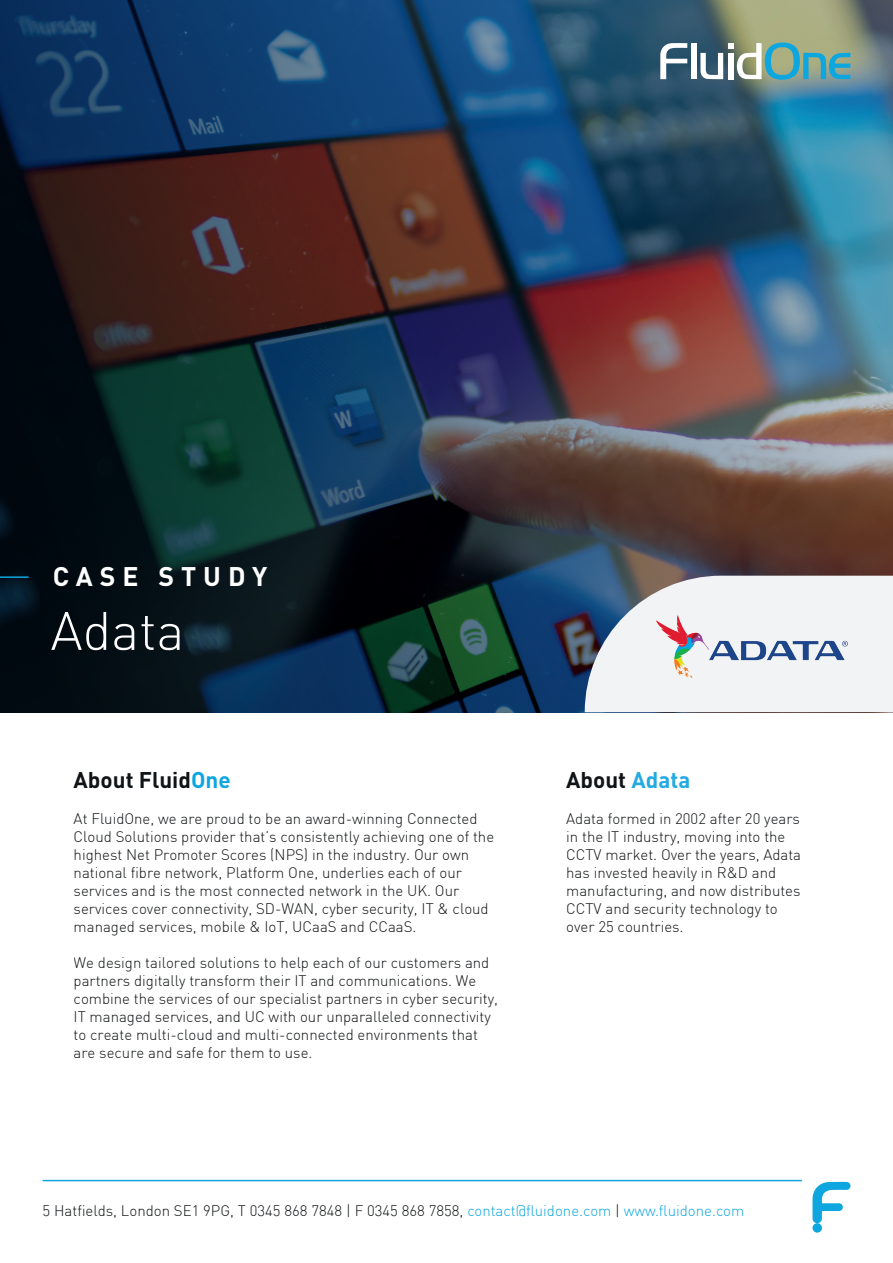
<style>
.page{position:relative;width:893px;height:1263px;background:#fff}
.page>*{position:absolute;margin:0;border:0;box-sizing:border-box;transform-origin:0 0}
.t1{font:300 53.25px "DIN";color:#fff}
.t2{font:700 26.7px "DIN";letter-spacing:.26em;color:#fff}
.t3{font:700 22.5px "DIN";color:#111416}
.t4{font:300 15px/18px "DIN";color:#111416}
.s1{color:#0ea6df}
.s2{color:#24aae1}
</style>
<div class="page">
<img style="left:0;top:0;width:893px;height:712px">
<svg style="left:585px;top:576px;width:308px;height:136px"></svg>
<svg style="left:660px;top:43px;width:27px;height:36px"></svg>
<div style="left:691px;top:43px;width:5px;height:36px;background:#fff"></div>
<svg style="left:700px;top:42px;width:150px;height:38px;background:#80a7a3"></svg>
<hr style="left:0;top:576px;width:29px;height:2px;background:#0ea6df">
<svg style="left:812px;top:1182px;width:38px;height:41px"></svg>
<div style="left:812px;top:1223px;width:10px;height:9px;background:#0ea6df;border-radius:50%"></div>
<hr style="left:43px;top:1180px;width:759px;height:1px;background:#0ea6df">
<img style="left:656px;top:615px;width:191px;height:62px">
<h2 class="t2" style="left:53px;top:559px;width:216px">CASE STUDY</h2>
<h1 class="t1" style="left:51px;top:598px;width:135px">Adata</h1>
<h3 class="t3" style="left:74px;top:765px;width:159px">About Fluid<span class="s1">One</span></h3>
<p class="t4" style="left:74px;top:809px;width:422px">At FluidOne, we are proud to be an award-winning Connected Cloud Solutions provider that’s consistently achieving one of the highest Net Promoter Scores (NPS) in the industry. Our own national fibre network, Platform One, underlies each of our services and is the most connected network in the UK. Our services cover connectivity, SD-WAN, cyber security, IT &amp; cloud managed services, mobile &amp; IoT, UCaaS and CCaaS.</p>
<p class="t4" style="left:74px;top:953px;width:426px">We design tailored solutions to help each of our customers and partners digitally transform their IT and communications. We combine the services of our specialist partners in cyber security, IT managed services, and UC with our unparalleled connectivity to create multi-cloud and multi-connected environments that are secure and safe for them to use.</p>
<h3 class="t3" style="left:566px;top:765px;width:126px">About <span class="s2">Adata</span></h3>
<p class="t4" style="left:566px;top:809px;width:236px">Adata formed in 2002 after 20 years in the IT industry, moving into the<br>CCTV market. Over the years, Adata has invested heavily in R&amp;D and manufacturing, and now distributes<br>CCTV and security technology to over 25 countries.</p>
<p class="t4" style="left:43px;top:1202px;width:703px">5 Hatfields, London SE1 9PG, T 0345 868 7848 | F 0345 868 7858, <span class="s1">contact@fluidone.com</span> | <span class="s1">www.fluidone.com</span></p>
</div>
